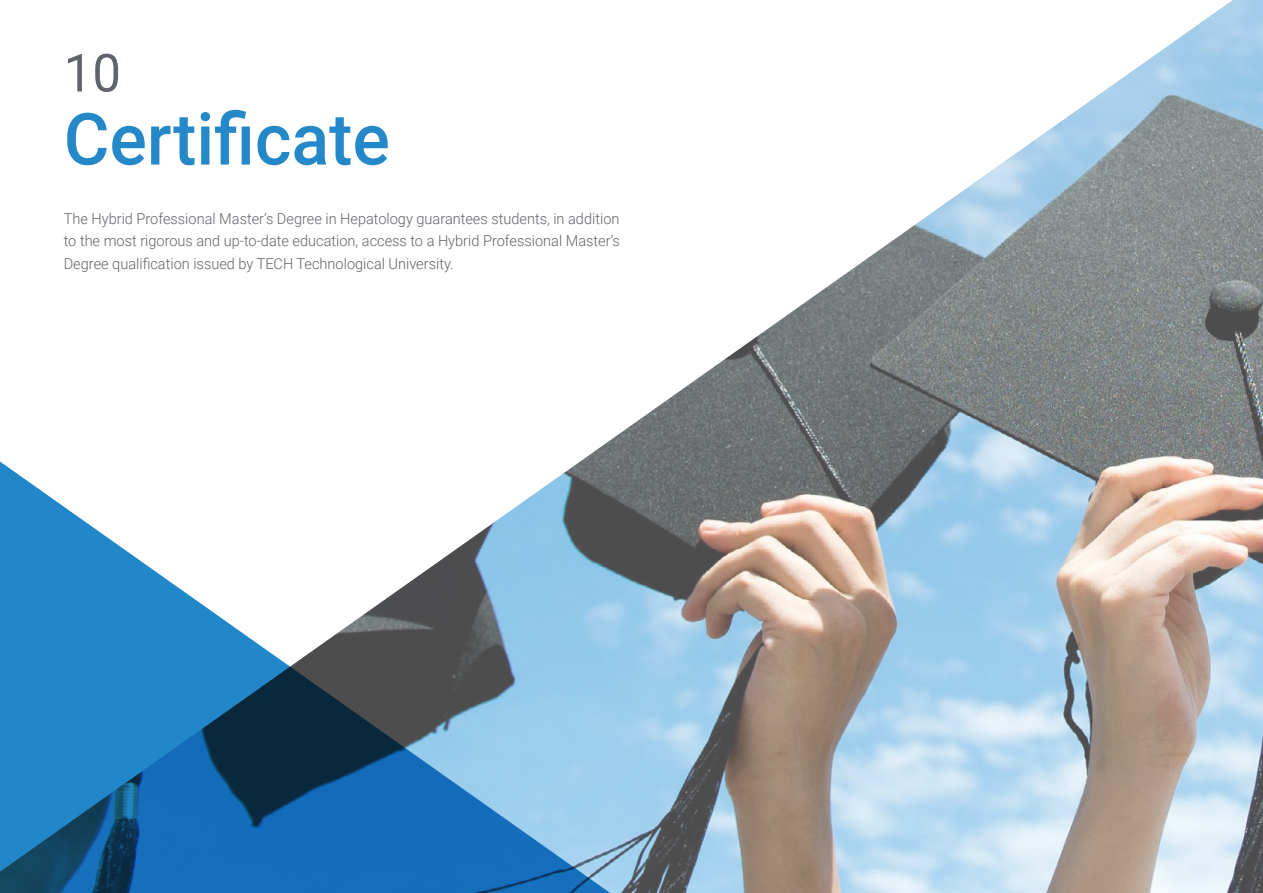
<style>
.page{position:relative;width:1263px;height:893px;background:#fff}
.page>*{position:absolute;margin:0;border:0;box-sizing:border-box;transform-origin:0 0}
.t1{font:500 72px "Roboto";color:#2488c9}
.t2{font:52.5px "Roboto";color:#61646a}
.t3{font:300 15px/22.5px "Roboto";color:#61646a;text-align:justify}
</style>
<div class="page">
<img style="left:602px;top:0;width:661px;height:893px">
<svg style="left:0;top:446px;width:640px;height:447px"></svg>
<h2 class="t2" style="left:64px;top:36px;width:59px">10</h2>
<h1 class="t1" style="left:64px;top:89px;width:328px">Certificate</h1>
<p class="t3" style="left:64px;top:207px;width:558px">The Hybrid Professional Master’s Degree in Hepatology guarantees students, in addition to the most rigorous and up-to-date education, access to a Hybrid Professional Master’s Degree qualification issued by TECH Technological University.</p>
</div>
